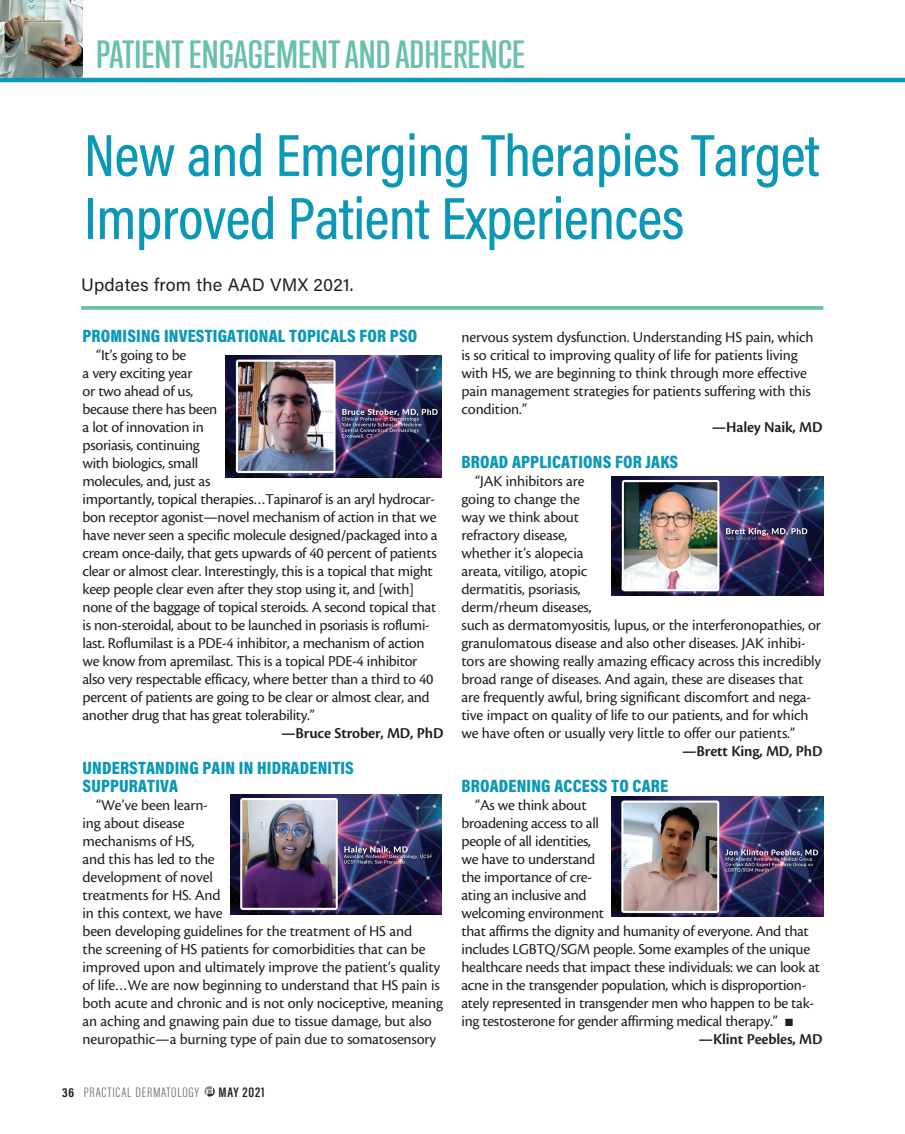
<style>
.page{position:relative;width:905px;height:1134px;background:#fff}
.page>*{position:absolute;margin:0;border:0;box-sizing:border-box;transform-origin:0 0}
.Headline{font:500 60px/63px "Acumin Pro Cond";letter-spacing:-.01em;color:#0a98b6}
.t1{font:500 36px "Trump Soft Pro";color:#69c0ac;scale:1.2 1}
.Subhead{font:900 18px/18px "Acumin Pro Cond";letter-spacing:.01em;color:#0a98b6}
.Deck{font:18px "Acumin Pro";letter-spacing:.01em;color:#231f20}
.Body{font:15.75px/18px "Cronos Pro";letter-spacing:-.02em;color:#231f20}
.Body-2{font:600 15.75px "Cronos Pro";letter-spacing:-.01em;color:#231f20}
.t2{font:300 14.1px "Acumin Pro Extra Cond";letter-spacing:.05em;color:#6c6d70;scale:1.11 1}
.t3{font:600 14.1px "Acumin Pro Extra Cond";letter-spacing:.055em;color:#231f20;scale:1.11 1}
.s1{font-weight:700;font-size:13.35px;color:#231f20}
</style>
<div class="page">
<img style="left:0;top:0;width:82px;height:78px">
<svg style="left:204px;top:1086px;width:11px;height:11px"></svg>
<hr style="left:0;top:78px;width:904px;height:4px;background:#0a98b6">
<div style="left:81px;top:305px;width:742px;height:5px;background:#69c0ac"></div>
<img style="left:225px;top:355px;width:216px;height:122px">
<img style="left:231px;top:795px;width:210px;height:119px">
<img style="left:611px;top:476px;width:213px;height:120px">
<img style="left:611px;top:796px;width:213px;height:120px">
<h2 class="t1" style="left:96px;top:33px;width:359px">PATIENT ENGAGEMENT AND ADHERENCE</h2>
<p class="Headline" style="left:84px;top:123px;width:737px">New and Emerging Therapies Target<br>Improved Patient Experiences</p>
<p class="Deck" style="left:81px;top:272px;width:274px">Updates from the AAD VMX 2021.</p>
<p class="Subhead" style="left:82px;top:326px;width:336px">PROMISING INVESTIGATIONAL TOPICALS FOR PSO</p>
<p class="Body" style="left:82px;top:346px;width:356px;text-indent:14px">“It’s going to be<br>a very exciting year<br>or two ahead of us,<br>because there has been<br>a lot of innovation in<br>psoriasis, continuing<br>with biologics, small<br>molecules, and, just as<br>importantly, topical therapies…Tapinarof is an aryl hydrocar&shy;bon receptor agonist—novel mechanism of action in that we have never seen a specific molecule designed/packaged into a cream once-daily, that gets upwards of 40 percent of patients clear or almost clear. Interestingly, this is a topical that might keep people clear even after they stop using it, and [with] none of the baggage of topical steroids. A second topical that is non-steroidal, about to be launched in psoriasis is roflumi&shy;last. Roflumilast is a PDE-4 inhibitor, a mechanism of action we know from apremilast. This is a topical PDE-4 inhibitor also very respectable efficacy, where better than a third to 40 percent of patients are going to be clear or almost clear, and another drug that has great tolerability.”</p>
<p class="Body-2" style="left:281px;top:724px;width:164px">—Bruce Strober, MD, PhD</p>
<p class="Subhead" style="left:82px;top:758px;width:273px">UNDERSTANDING PAIN IN HIDRADENITIS<br>SUPPURATIVA</p>
<p class="Body" style="left:82px;top:796px;width:362px;text-indent:14px">“We’ve been learn-<br>ing about disease<br>mechanisms of HS,<br>and this has led to the<br>development of novel<br>treatments for HS. And<br>in this context, we have<br>been developing guidelines for the treatment of HS and<br>the screening of HS patients for comorbidities that can be improved upon and ultimately improve the patient’s quality of life…We are now beginning to understand that HS pain is both acute and chronic and is not only nociceptive, meaning an aching and gnawing pain due to tissue damage, but also neuropathic—a burning type of pain due to somatosensory</p>
<p class="t2" style="left:62px;top:1083px;width:125px"><span class="s1">36</span> PRACTICAL DERMATOLOGY</p>
<p class="t3" style="left:219px;top:1083px;width:43px">MAY 2021</p>
<p class="Body" style="left:461px;top:328px;width:353px">nervous system dysfunction. Understanding HS pain, which is so critical to improving quality of life for patients living with HS, we are beginning to think through more effective pain management strategies for patients suffering with this condition.”</p>
<p class="Body-2" style="left:711px;top:418px;width:112px">—Haley Naik, MD</p>
<p class="Subhead" style="left:461px;top:452px;width:218px">BROAD APPLICATIONS FOR JAKS</p>
<p class="Body" style="left:461px;top:472px;width:361px;text-indent:14px">“JAK inhibitors are<br>going to change the<br>way we think about<br>refractory disease,<br>whether it’s alopecia<br>areata, vitiligo, atopic<br>dermatitis, psoriasis,<br>derm/rheum diseases,<br>such as dermatomyositis, lupus, or the interferonopathies, or granulomatous disease and also other diseases. JAK inhibi&shy;tors are showing really amazing efficacy across this incredibly broad range of diseases. And again, these are diseases that are frequently awful, bring significant discomfort and nega&shy;tive impact on quality of life to our patients, and for which we have often or usually very little to offer our patients.”</p>
<p class="Body-2" style="left:682px;top:742px;width:142px">—Brett King, MD, PhD</p>
<p class="Subhead" style="left:461px;top:776px;width:208px">BROADENING ACCESS TO CARE</p>
<p class="Body" style="left:461px;top:796px;width:360px;text-indent:14px">“As we think about<br>broadening access to all<br>people of all identities,<br>we have to understand<br>the importance of cre-<br>ating an inclusive and<br>welcoming environment<br>that affirms the dignity and humanity of everyone. And that includes LGBTQ/SGM people. Some examples of the unique healthcare needs that impact these individuals: we can look at acne in the transgender population, which is disproportion&shy;ately represented in transgender men who happen to be tak&shy;ing testosterone for gender affirming medical therapy.” ■</p>
<p class="Body-2" style="left:698px;top:1030px;width:125px">—Klint Peebles, MD</p>
</div>
